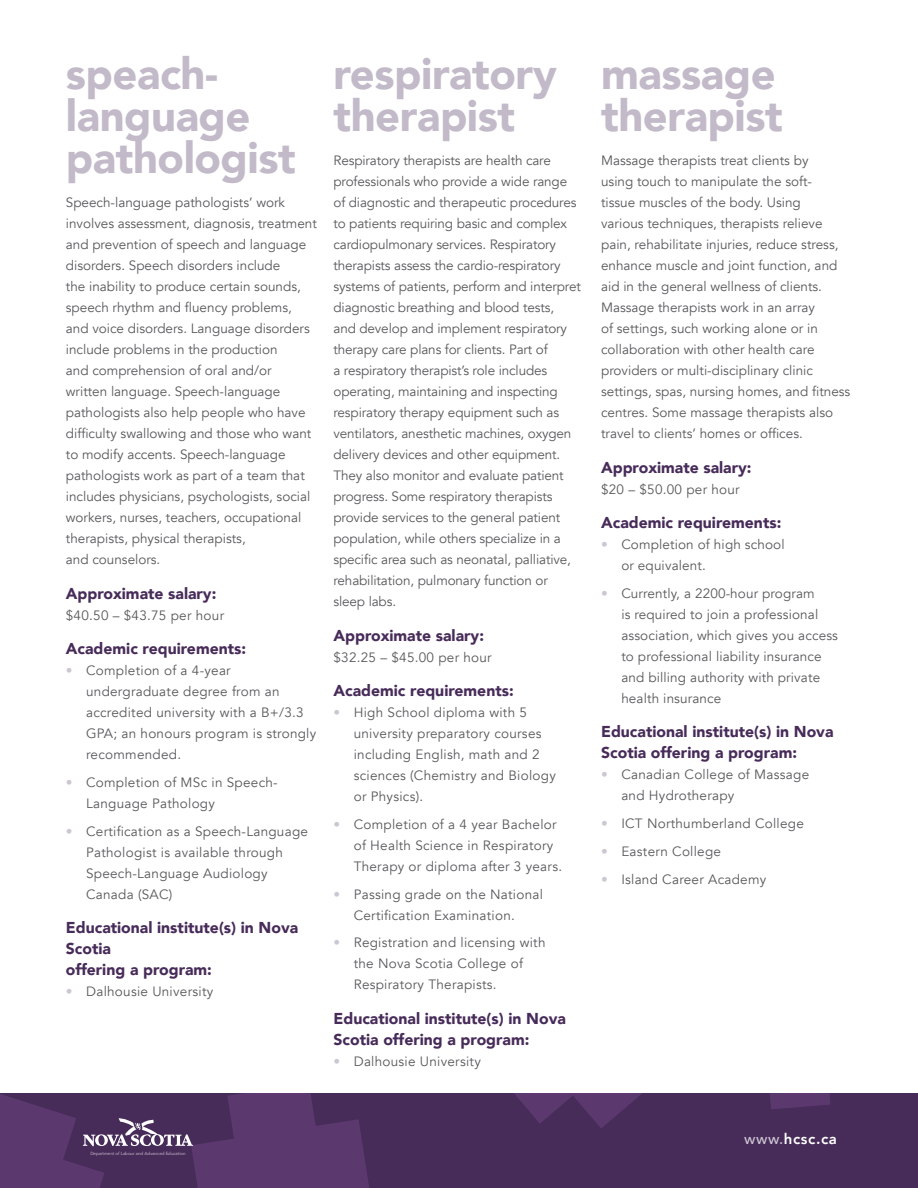
<style>
.page{position:relative;width:918px;height:1188px;background:#fff}
.page>*{position:absolute;margin:0;border:0;box-sizing:border-box;transform-origin:0 0}
.t1{font:900 43.5px/42px "Avenir";letter-spacing:-.01em;color:#c3bac9}
.t2{font:900 15.75px/21px "Avenir";color:#472b59}
.t3{font:800 15px "Avenir";letter-spacing:.04em;color:#fff}
.t4{font:13.5px/21px "Avenir";color:#58595b}
.t5{font:13.5px/21px "Avenir";letter-spacing:.02em;color:#58595b}
.t6{font:4.5px "Avenir";letter-spacing:-.01em;color:#c3bac9}
.s1{color:#cdc6d3}
.s2{font-weight:500;color:#cdc6d3}
</style>
<div class="page">
<div style="left:0;top:1094px;width:918px;height:94px;background:#472b59"></div>
<svg style="left:515px;top:1094px;width:126px;height:34px"></svg>
<svg style="left:770px;top:1094px;width:60px;height:15px"></svg>
<svg style="left:0;top:1094px;width:369px;height:94px"></svg>
<h1 class="t1" style="left:66px;top:51px;width:232px">speach&shy;language pathologist</h1>
<p class="t4" style="left:66px;top:192px;width:253px">Speech-language pathologists’ work involves assessment, diagnosis, treatment and prevention of speech and language disorders. Speech disorders include<br>the inability to produce certain sounds, speech rhythm and fluency problems, and voice disorders. Language disorders include problems in the production<br>and comprehension of oral and/or<br>written language. Speech-language pathologists also help people who have difficulty swallowing and those who want to modify accents. Speech-language pathologists work as part of a team that includes physicians, psychologists, social workers, nurses, teachers, occupational therapists, physical therapists,<br>and counselors.</p>
<p class="t2" style="left:66px;top:582px;width:152px">Approximate salary:</p>
<p class="t5" style="left:66px;top:605px;width:160px">$40.50 – $43.75 per hour</p>
<p class="t2" style="left:66px;top:638px;width:182px">Academic requirements:</p>
<p class="t5" style="left:86px;top:660px;width:232px;text-indent:-20px"><span class="s1">•</span> Completion of a 4-year undergraduate degree from an accredited university with a B+/3.3<br>GPA; an honours program is strongly recommended.</p>
<p class="t5" style="left:86px;top:772px;width:193px;text-indent:-20px"><span class="s1">•</span> Completion of MSc in Speech-<br>Language Pathology</p>
<p class="t5" style="left:86px;top:821px;width:223px;text-indent:-20px"><span class="s1">•</span> Certification as a Speech-Language<br>Pathologist is available through<br>Speech-Language Audiology<br>Canada (SAC)</p>
<p class="t2" style="left:66px;top:917px;width:234px">Educational institute(s) in Nova<br>Scotia<br>offering a program:</p>
<p class="t5" style="left:66px;top:981px;width:149px"><span class="s1">•</span> Dalhousie University</p>
<h1 class="t1" style="left:333px;top:51px;width:225px">respiratory therapist</h1>
<p class="t4" style="left:333px;top:150px;width:249px">Respiratory therapists are health care professionals who provide a wide range of diagnostic and therapeutic procedures to patients requiring basic and complex cardiopulmonary services. Respiratory therapists assess the cardio-respiratory systems of patients, perform and interpret diagnostic breathing and blood tests,<br>and develop and implement respiratory therapy care plans for clients. Part of<br>a respiratory therapist’s role includes operating, maintaining and inspecting respiratory therapy equipment such as ventilators, anesthetic machines, oxygen delivery devices and other equipment.<br>They also monitor and evaluate patient progress. Some respiratory therapists provide services to the general patient population, while others specialize in a specific area such as neonatal, palliative, rehabilitation, pulmonary function or sleep labs.</p>
<p class="t2" style="left:333px;top:624px;width:152px">Approximate salary:</p>
<p class="t5" style="left:333px;top:647px;width:160px">$32.25 – $45.00 per hour</p>
<p class="t2" style="left:333px;top:680px;width:182px">Academic requirements:</p>
<p class="t5" style="left:354px;top:702px;width:204px;text-indent:-20px"><span class="s1">•</span> High School diploma with 5 university preparatory courses including English, math and 2 sciences (Chemistry and Biology or Physics).</p>
<p class="t5" style="left:354px;top:814px;width:210px;text-indent:-20px"><span class="s1">•</span> Completion of a 4 year Bachelor of Health Science in Respiratory<br>Therapy or diploma after 3 years.</p>
<p class="t5" style="left:333px;top:884px;width:211px;text-align:center"><span class="s1">•</span> Passing grade on the National<br>Certification Examination.</p>
<p class="t5" style="left:354px;top:932px;width:193px;text-indent:-20px"><span class="s1">•</span> Registration and licensing with the Nova Scotia College of<br>Respiratory Therapists.</p>
<p class="t2" style="left:333px;top:1007px;width:234px">Educational institute(s) in Nova<br>Scotia offering a program:</p>
<p class="t5" style="left:333px;top:1051px;width:149px"><span class="s1">•</span> Dalhousie University</p>
<h1 class="t1" style="left:601px;top:51px;width:183px">massage therapist</h1>
<p class="t4" style="left:601px;top:150px;width:251px">Massage therapists treat clients by<br>using touch to manipulate the soft-<br>tissue muscles of the body. Using<br>various techniques, therapists relieve pain, rehabilitate injuries, reduce stress, enhance muscle and joint function, and aid in the general wellness of clients.<br>Massage therapists work in an array<br>of settings, such working alone or in collaboration with other health care providers or multi-disciplinary clinic settings, spas, nursing homes, and fitness centres. Some massage therapists also travel to clients’ homes or offices.</p>
<p class="t2" style="left:601px;top:456px;width:152px">Approximate salary:</p>
<p class="t5" style="left:601px;top:479px;width:140px">$20 – $50.00 per hour</p>
<p class="t2" style="left:601px;top:512px;width:182px">Academic requirements:</p>
<p class="t4" style="left:621px;top:534px;width:165px;text-indent:-20px"><span class="s1">•</span> Completion of high school or equivalent.</p>
<p class="t4" style="left:621px;top:583px;width:218px;text-indent:-20px"><span class="s1">•</span> Currently, a 2200-hour program<br>is required to join a professional association, which gives you access to professional liability insurance and billing authority with private health insurance</p>
<p class="t2" style="left:601px;top:721px;width:234px">Educational institute(s) in Nova<br>Scotia offering a program:</p>
<p class="t5" style="left:621px;top:764px;width:189px;text-indent:-20px"><span class="s1">•</span> Canadian College of Massage and Hydrotherapy</p>
<p class="t5" style="left:601px;top:813px;width:204px"><span class="s1">•</span> ICT Northumberland College</p>
<p class="t5" style="left:601px;top:841px;width:122px"><span class="s1">•</span> Eastern College</p>
<p class="t5" style="left:601px;top:869px;width:167px"><span class="s1">•</span> Island Career Academy</p>
<p class="t6" style="left:90px;top:1150px;width:97px">Department of Labour and Advanced Education</p>
<p class="t3" style="left:744px;top:1127px;width:94px"><span class="s2">www.</span>hcsc.ca</p>
</div>
